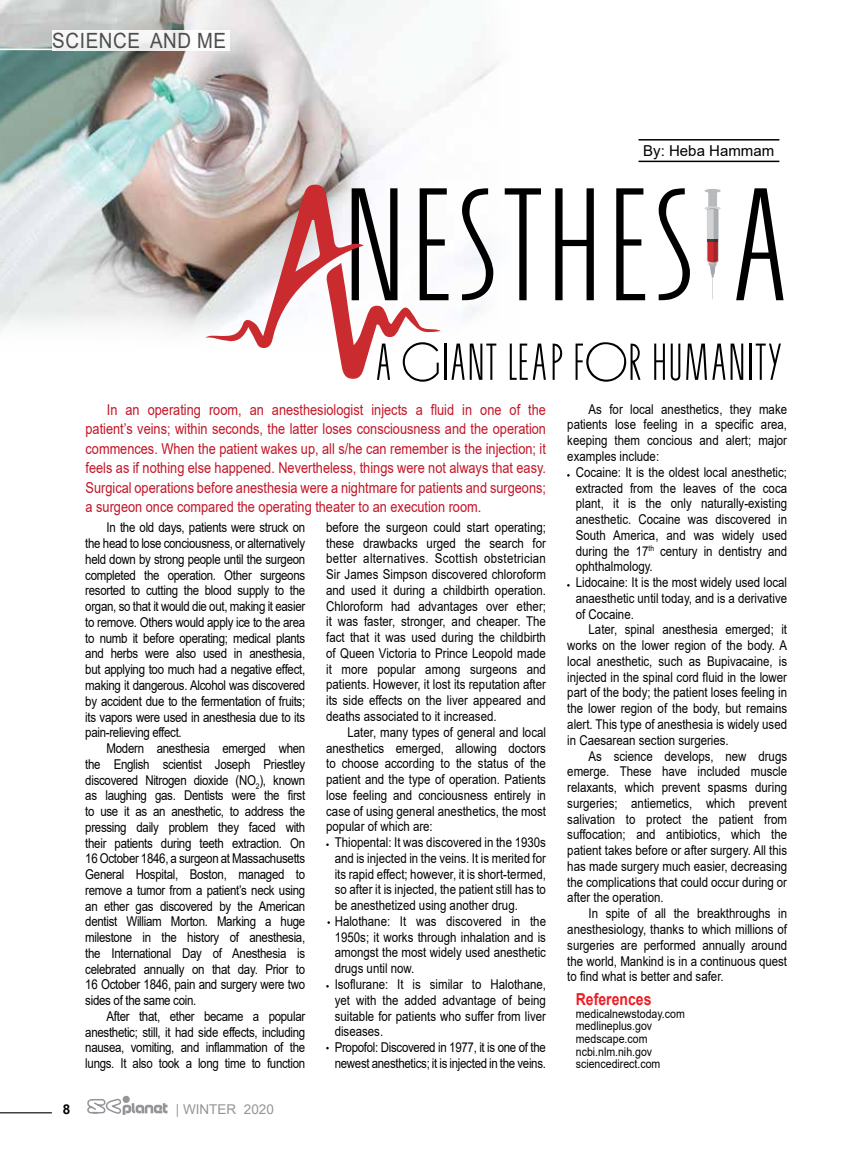
<style>
.page{position:relative;width:851px;height:1149px;background:#fff}
.page>*{position:absolute;margin:0;border:0;box-sizing:border-box;transform-origin:0 0}
.t1{font:21px "Arial";letter-spacing:.035em;color:#4d4d4f;scale:.9 1}
.t2{font:700 16.5px "Arial";color:#ed1d24;scale:.85 1}
.t3{font:15px/19.5px "Arial";color:#c41425;text-align:justify;scale:.85 1}
.t4{font:15px "Arial";color:#000}
.t5{font:13.5px/15.8px "Arial";color:#000;text-align:justify;scale:.85 1}
.t6{font:13.5px "Arial";color:#939598}
.t7{font:700 13.5px "Arial";color:#000}
.t8{font:12px/12.6px "Arial";color:#000;scale:.88 1}
</style>
<div class="page">
<svg style="left:87px;top:1098px;width:80px;height:16px"></svg>
<div style="left:123px;top:1095px;width:7px;height:7px;background:#939598;border-radius:50%"></div>
<hr style="left:0;top:1111px;width:52px;height:1px;background:#000">
<img style="left:0;top:0;width:523px;height:346px">
<hr style="left:0;top:48px;width:55px;height:2px;background:#fff">
<hr style="left:638px;top:160px;width:141px;height:2px;background:#000">
<hr style="left:638px;top:139px;width:141px;height:1px;background:#000">
<div style="left:52px;top:30px;width:178px;height:20px;background:#f7f7f7"></div>
<svg style="left:509px;top:343px;width:36px;height:37px"></svg>
<svg style="left:552px;top:343px;width:10px;height:37px"></svg>
<svg style="left:575px;top:342px;width:65px;height:39px"></svg>
<svg style="left:654px;top:343px;width:10px;height:37px"></svg>
<svg style="left:670px;top:343px;width:10px;height:37px"></svg>
<svg style="left:686px;top:343px;width:20px;height:37px"></svg>
<svg style="left:712px;top:343px;width:31px;height:37px"></svg>
<hr style="left:749px;top:343px;width:2px;height:37px;background:#000">
<svg style="left:755px;top:343px;width:25px;height:37px"></svg>
<svg style="left:504px;top:188px;width:37px;height:112px"></svg>
<svg style="left:555px;top:188px;width:38px;height:112px"></svg>
<svg style="left:616px;top:188px;width:29px;height:112px"></svg>
<svg style="left:658px;top:188px;width:31px;height:112px"></svg>
<svg style="left:736px;top:188px;width:47px;height:112px"></svg>
<svg style="left:205px;top:184px;width:291px;height:197px"></svg>
<svg style="left:704px;top:189px;width:16px;height:4px"></svg>
<svg style="left:706px;top:190px;width:12px;height:110px"></svg>
<h1 class="t1" style="left:52px;top:26px;width:195px">SCIENCE AND ME</h1>
<p class="t4" style="left:643px;top:140px;width:132px">By: Heba Hammam</p>
<p class="t3" style="left:86px;top:399px;width:543px;text-indent:21px">In an operating room, an anesthesiologist injects a fluid in one of the patient’s veins; within seconds, the latter loses consciousness and the operation commences. When the patient wakes up, all s/he can remember is the injection; it feels as if nothing else happened. Nevertheless, things were not always that easy.<br>Surgical operations before anesthesia were a nightmare for patients and surgeons; a surgeon once compared the operating theater to an execution room.</p>
<p class="t5" style="left:85px;top:519px;width:260px;text-indent:21px">In the old days, patients were struck on the head to lose conciousness, or alternatively held down by strong people until the surgeon completed the operation. Other surgeons resorted to cutting the blood supply to the organ, so that it would die out, making it easier to remove. Others would apply ice to the area to numb it before operating; medical plants and herbs were also used in anesthesia, but applying too much had a negative effect, making it dangerous. Alcohol was discovered by accident due to the fermentation of fruits; its vapors were used in anesthesia due to its pain-relieving effect.</p>
<p class="t5" style="left:85px;top:740px;width:260px;text-indent:21px">Modern anesthesia emerged when the English scientist Joseph Priestley discovered Nitrogen dioxide (NO<sub>2</sub>), known as laughing gas. Dentists were the first to use it as an anesthetic, to address the pressing daily problem they faced with their patients during teeth extraction. On 16 October 1846, a surgeon at Massachusetts General Hospital, Boston, managed to remove a tumor from a patient’s neck using an ether gas discovered by the American dentist William Morton. Marking a huge milestone in the history of anesthesia, the International Day of Anesthesia is celebrated annually on that day. Prior to 16 October 1846, pain and surgery were two sides of the same coin.</p>
<p class="t5" style="left:85px;top:1007px;width:260px;text-indent:21px">After that, ether became a popular anesthetic; still, it had side effects, including nausea, vomiting, and inflammation of the lungs. It also took a long time to function</p>
<p class="t7" style="left:63px;top:1099px;width:9px">8</p>
<p class="t6" style="left:176px;top:1099px;width:100px">| WINTER 2020</p>
<p class="t5" style="left:326px;top:519px;width:260px">before the surgeon could start operating; these drawbacks urged the search for better alternatives. Scottish obstetrician Sir James Simpson discovered chloroform and used it during a childbirth operation.<br>Chloroform had advantages over ether; it was faster, stronger, and cheaper. The fact that it was used during the childbirth of Queen Victoria to Prince Leopold made it more popular among surgeons and patients. However, it lost its reputation after its side effects on the liver appeared and deaths associated to it increased.</p>
<p class="t5" style="left:326px;top:723px;width:260px;text-indent:21px">Later, many types of general and local anesthetics emerged, allowing doctors to choose according to the status of the patient and the type of operation. Patients lose feeling and conciousness entirely in case of using general anesthetics, the most popular of which are:</p>
<p class="t5" style="left:334px;top:834px;width:250px;text-align:left">Thiopental: It was discovered in the 1930s and is injected in the veins. It is merited for its rapid effect; however, it is short-termed, so after it is injected, the patient still has to be anesthetized using another drug.<br>Halothane: It was discovered in the 1950s; it works through inhalation and is amongst the most widely used anesthetic drugs until now.<br>Isoflurane: It is similar to Halothane, yet with the added advantage of being suitable for patients who suffer from liver diseases.<br>Propofol: Discovered in 1977, it is one of the newest anesthetics; it is injected in the veins.</p>
<p class="t5" style="left:567px;top:401px;width:260px;text-indent:21px">As for local anesthetics, they make patients lose feeling in a specific area, keeping them concious and alert; major examples include:</p>
<p class="t5" style="left:575px;top:464px;width:250px;text-align:left">Cocaine: It is the oldest local anesthetic; extracted from the leaves of the coca plant, it is the only naturally-existing anesthetic. Cocaine was discovered in South America, and was widely used during the 17<sup>th</sup> century in dentistry and ophthalmology.<br>Lidocaine: It is the most widely used local anaesthetic until today, and is a derivative of Cocaine.</p>
<p class="t5" style="left:567px;top:621px;width:260px;text-indent:21px">Later, spinal anesthesia emerged; it works on the lower region of the body. A local anesthetic, such as Bupivacaine, is injected in the spinal cord fluid in the lower part of the body; the patient loses feeling in the lower region of the body, but remains alert. This type of anesthesia is widely used in Caesarean section surgeries.</p>
<p class="t5" style="left:567px;top:747px;width:260px;text-indent:21px">As science develops, new drugs emerge. These have included muscle relaxants, which prevent spasms during surgeries; antiemetics, which prevent salivation to protect the patient from suffocation; and antibiotics, which the patient takes before or after surgery. All this has made surgery much easier, decreasing the complications that could occur during or after the operation.</p>
<p class="t5" style="left:567px;top:905px;width:260px;text-indent:21px">In spite of all the breakthroughs in anesthesiology, thanks to which millions of surgeries are performed annually around the world, Mankind is in a continuous quest to find what is better and safer.</p>
<p class="t2" style="left:575px;top:987px;width:90px">References</p>
<p class="t8" style="left:575px;top:1006px;width:125px">medicalnewstoday.com medlineplus.gov medscape.com ncbi.nlm.nih.gov sciencedirect.com</p>
</div>
